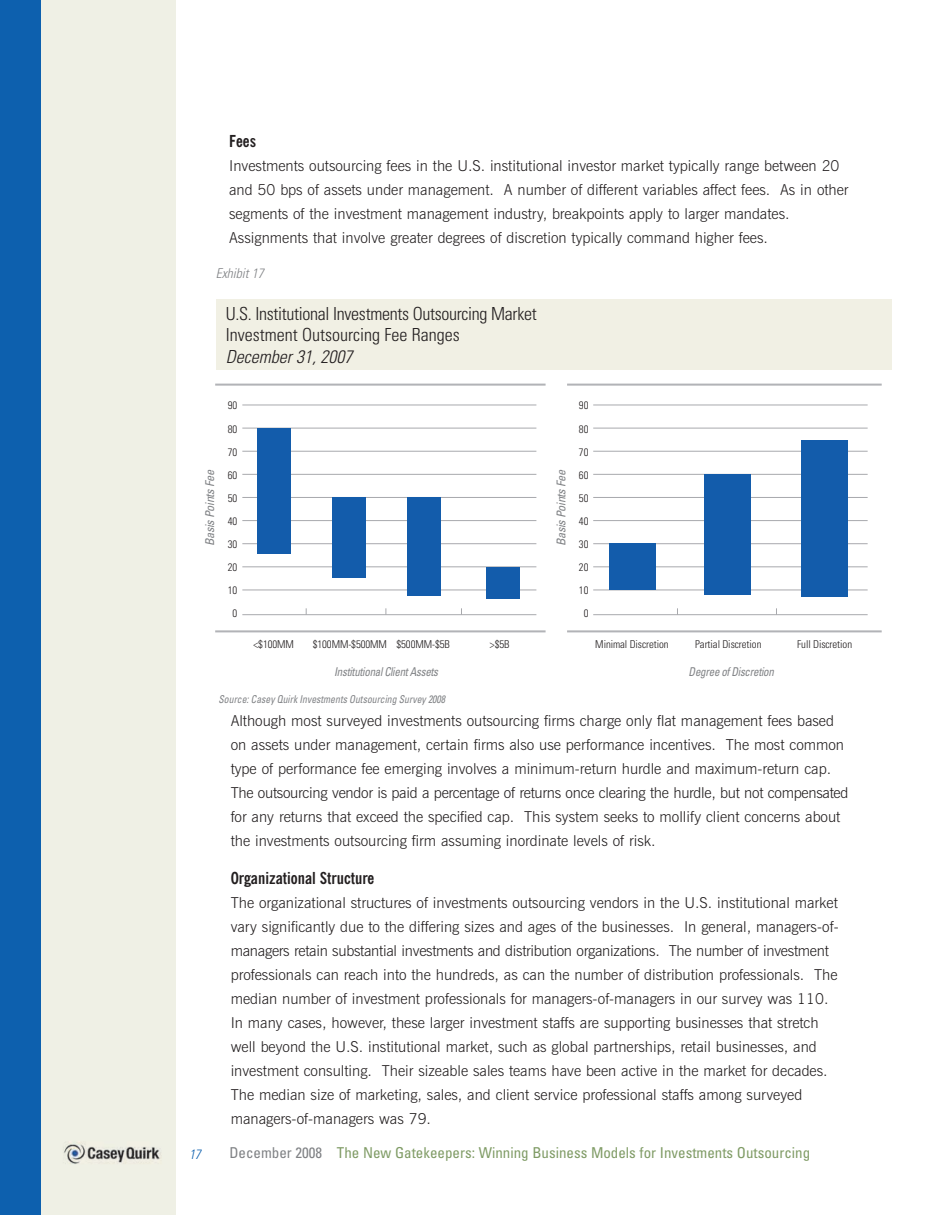
<style>
.page{position:relative;width:945px;height:1215px;background:#fff}
.page>*{position:absolute;margin:0;border:0;box-sizing:border-box;transform-origin:0 0}
.t1{font:300 condensed 18px/21.6px "Univers";letter-spacing:-.02em;color:#231f20}
.t2{font:italic 300 condensed 18px "Univers";color:#231f20}
.t3{font:700 condensed 16.5px "News Gothic BT";color:#231f20}
.t4{font:300 15px/24px "News Gothic BT";color:#231f20}
.t5{font:condensed 15px "Univers";color:#7f9b65}
.t6{font:italic 300 condensed 13.5px "Univers";color:#808285}
.t7{font:italic 300 condensed 13.5px "Univers";color:#0d60ae}
.t8{font:italic condensed 12.15px "Univers";letter-spacing:-.025em;color:#808285;scale:.9 1}
.t9{font:italic condensed 12.15px "Univers";letter-spacing:-.025em;color:#808285}
.t10{font:300 condensed 10.8px "Univers";letter-spacing:-.005em;color:#231f20}
.t11{font:italic condensed 10.8px "Univers";color:#808285;scale:.9 1}
.s1{color:#808285}
</style>
<div class="page">
<div style="left:40px;top:0;width:135px;height:1215px;background:#eff0e5"></div>
<div style="left:0;top:0;width:40px;height:1215px;background:#0d60ae"></div>
<div style="left:216px;top:299px;width:676px;height:71px;background:#f1f0e4"></div>
<hr style="left:242px;top:428px;width:294px;height:1px;background:#a8a9ad">
<hr style="left:215px;top:384px;width:331px;height:2px;background:#b2b3b7">
<hr style="left:242px;top:520px;width:294px;height:1px;background:#a8a9ad">
<hr style="left:242px;top:590px;width:294px;height:1px;background:#a8a9ad">
<hr style="left:242px;top:566px;width:294px;height:1px;background:#a8a9ad">
<hr style="left:242px;top:543px;width:294px;height:1px;background:#a8a9ad">
<hr style="left:242px;top:451px;width:294px;height:1px;background:#a8a9ad">
<hr style="left:242px;top:474px;width:294px;height:1px;background:#a8a9ad">
<hr style="left:242px;top:497px;width:294px;height:1px;background:#a8a9ad">
<hr style="left:242px;top:614px;width:294px;height:1px;background:#a8a9ad">
<div style="left:257px;top:429px;width:33px;height:125px;background:#135cab"></div>
<div style="left:332px;top:497px;width:34px;height:81px;background:#135cab"></div>
<div style="left:408px;top:497px;width:33px;height:99px;background:#135cab"></div>
<div style="left:486px;top:567px;width:33px;height:32px;background:#135cab"></div>
<hr style="left:215px;top:630px;width:331px;height:2px;background:#b2b3b7">
<hr style="left:567px;top:384px;width:315px;height:2px;background:#b2b3b7">
<hr style="left:242px;top:405px;width:294px;height:1px;background:#a8a9ad">
<hr style="left:593px;top:428px;width:275px;height:1px;background:#a8a9ad">
<hr style="left:593px;top:520px;width:275px;height:1px;background:#a8a9ad">
<hr style="left:593px;top:590px;width:275px;height:1px;background:#a8a9ad">
<hr style="left:593px;top:566px;width:275px;height:1px;background:#a8a9ad">
<hr style="left:593px;top:543px;width:275px;height:1px;background:#a8a9ad">
<hr style="left:593px;top:451px;width:275px;height:1px;background:#a8a9ad">
<hr style="left:593px;top:474px;width:275px;height:1px;background:#a8a9ad">
<hr style="left:593px;top:497px;width:275px;height:1px;background:#a8a9ad">
<hr style="left:593px;top:614px;width:275px;height:1px;background:#a8a9ad">
<hr style="left:593px;top:405px;width:275px;height:1px;background:#a8a9ad">
<div style="left:610px;top:544px;width:46px;height:46px;background:#135cab"></div>
<div style="left:705px;top:474px;width:46px;height:121px;background:#135cab"></div>
<div style="left:801px;top:440px;width:47px;height:157px;background:#135cab"></div>
<hr style="left:567px;top:630px;width:315px;height:2px;background:#b2b3b7">
<p class="t3" style="left:229px;top:135px;width:28px">Fees</p>
<p class="t4" style="left:229px;top:155px;width:621px">Investments outsourcing fees in the U.S. institutional investor market typically range between 20 and 50 bps of assets under management. A number of different variables affect fees. As in other segments of the investment management industry, breakpoints apply to larger mandates.<br>Assignments that involve greater degrees of discretion typically command higher fees.</p>
<p class="t6" style="left:216px;top:269px;width:50px">Exhibit 17</p>
<p class="t1" style="left:226px;top:304px;width:312px">U.S. Institutional Investments Outsourcing Market<br>Investment Outsourcing Fee Ranges</p>
<p class="t2" style="left:226px;top:350px;width:132px">December 31, 2007</p>
<p class="t10" style="left:228px;top:402px;width:11px">90</p>
<p class="t10" style="left:579px;top:402px;width:11px">90</p>
<p class="t10" style="left:228px;top:425px;width:11px">80</p>
<p class="t10" style="left:579px;top:425px;width:11px">80</p>
<p class="t10" style="left:228px;top:448px;width:11px">70</p>
<p class="t10" style="left:579px;top:448px;width:11px">70</p>
<p class="t9" style="left:205px;top:546px;width:78px;rotate:-90deg">Basis Points Fee</p>
<p class="t9" style="left:557px;top:546px;width:78px;rotate:-90deg">Basis Points Fee</p>
<p class="t10" style="left:228px;top:471px;width:11px">60</p>
<p class="t10" style="left:228px;top:494px;width:11px">50</p>
<p class="t10" style="left:228px;top:517px;width:11px">40</p>
<p class="t10" style="left:228px;top:540px;width:11px">30</p>
<p class="t10" style="left:579px;top:471px;width:11px">60</p>
<p class="t10" style="left:579px;top:494px;width:11px">50</p>
<p class="t10" style="left:579px;top:517px;width:11px">40</p>
<p class="t10" style="left:579px;top:540px;width:11px">30</p>
<p class="t10" style="left:228px;top:563px;width:11px">20</p>
<p class="t10" style="left:579px;top:563px;width:11px">20</p>
<p class="t10" style="left:228px;top:586px;width:11px">10</p>
<p class="t10" style="left:579px;top:586px;width:11px">10</p>
<p class="t10" style="left:233px;top:610px;width:6px">0</p>
<p class="t10" style="left:584px;top:610px;width:6px">0</p>
<p class="t10" style="left:254px;top:640px;width:42px">&lt;$100MM</p>
<p class="t10" style="left:313px;top:640px;width:139px">$100MM-$500MM $500MM-$5B</p>
<p class="t10" style="left:490px;top:640px;width:21px">&gt;$5B</p>
<p class="t10" style="left:595px;top:640px;width:75px">Minimal Discretion</p>
<p class="t10" style="left:695px;top:640px;width:68px">Partial Discretion</p>
<p class="t10" style="left:797px;top:640px;width:57px">Full Discretion</p>
<p class="t8" style="left:334px;top:667px;width:117px">Institutional Client Assets</p>
<p class="t8" style="left:689px;top:667px;width:96px">Degree of Discretion</p>
<p class="t11" style="left:219px;top:695px;width:253px">Source: Casey Quirk Investments Outsourcing Survey 2008</p>
<p class="t7" style="left:189px;top:1149px;width:13px">17</p>
<p class="t4" style="left:231px;top:710px;width:619px">Although most surveyed investments outsourcing firms charge only flat management fees based on assets under management, certain firms also use performance incentives. The most common type of performance fee emerging involves a minimum-return hurdle and maximum-return cap.<br>The outsourcing vendor is paid a percentage of returns once clearing the hurdle, but not compensated for any returns that exceed the specified cap. This system seeks to mollify client concerns about the investments outsourcing firm assuming inordinate levels of risk.</p>
<p class="t3" style="left:231px;top:872px;width:145px">Organizational Structure</p>
<p class="t4" style="left:231px;top:892px;width:609px">The organizational structures of investments outsourcing vendors in the U.S. institutional market vary significantly due to the differing sizes and ages of the businesses. In general, managers-of&shy;managers retain substantial investments and distribution organizations. The number of investment professionals can reach into the hundreds, as can the number of distribution professionals. The median number of investment professionals for managers-of-managers in our survey was 110.<br>In many cases, however, these larger investment staffs are supporting businesses that stretch well beyond the U.S. institutional market, such as global partnerships, retail businesses, and investment consulting. Their sizeable sales teams have been active in the market for decades.<br>The median size of marketing, sales, and client service professional staffs among surveyed managers-of-managers was 79.</p>
<p class="t5" style="left:230px;top:1147px;width:582px"><span class="s1">December 2008</span> The New Gatekeepers: Winning Business Models for Investments Outsourcing</p>
</div>
